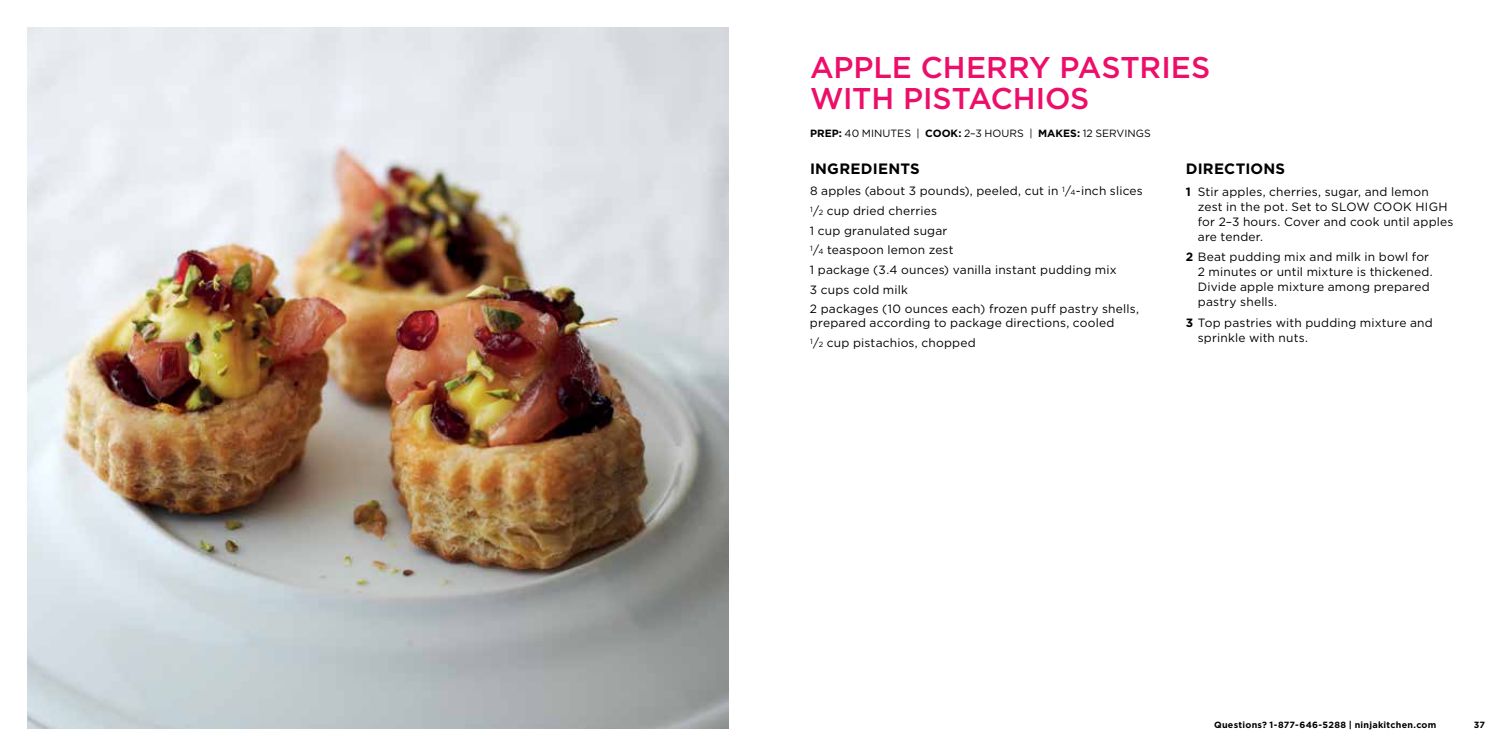
<style>
.page{position:relative;width:1512px;height:756px;background:#fff}
.page>*{position:absolute;margin:0;border:0;box-sizing:border-box;transform-origin:0 0}
.t1{font:500 30px/31.5px "Gotham";letter-spacing:-.005em;color:#ed0e6a}
.t2{font:700 15px "Gotham";letter-spacing:.015em;color:#000}
.t3{font:12px/15px "Gotham";letter-spacing:.015em;color:#000}
.t4{font:10.5px "Gotham";letter-spacing:.005em;color:#000}
.t5{font:700 9px "Gotham";letter-spacing:.03em;color:#000}
.s1{font-weight:700}
.s2{font-size:7.5px}
</style>
<div class="page">
<img style="left:27px;top:27px;width:702px;height:702px">
<h1 class="t1" style="left:810px;top:51px;width:402px">APPLE CHERRY PASTRIES<br>WITH PISTACHIOS</h1>
<p class="t4" style="left:810px;top:126px;width:342px"><span class="s1">PREP:</span> 40 MINUTES | <span class="s1">COOK:</span> 2–3 HOURS | <span class="s1">MAKES:</span> 12 SERVINGS</p>
<p class="t2" style="left:1186px;top:159px;width:101px">DIRECTIONS</p>
<p class="t3" style="left:1198px;top:184px;width:257px;text-indent:-12px"><span class="s1">1</span> Stir apples, cherries, sugar, and lemon zest in the pot. Set to SLOW COOK HIGH for 2–3 hours. Cover and cook until apples are tender.</p>
<p class="t3" style="left:1198px;top:249px;width:237px;text-indent:-12px"><span class="s1">2</span> Beat pudding mix and milk in bowl for<br>2 minutes or until mixture is thickened.<br>Divide apple mixture among prepared pastry shells.</p>
<p class="t3" style="left:1198px;top:315px;width:237px;text-indent:-12px"><span class="s1">3</span> Top pastries with pudding mixture and sprinkle with nuts.</p>
<p class="t2" style="left:810px;top:159px;width:111px">INGREDIENTS</p>
<p class="t3" style="left:810px;top:181px;width:334px;line-height:19.6px">8 apples (about 3 pounds), peeled, cut in <sup>1</sup>/<span class="s2">4</span>-inch slices <sup>1</sup>/<span class="s2">2</span> cup dried cherries<br>1 cup granulated sugar<br><sup>1</sup>/<span class="s2">4</span> teaspoon lemon zest<br>1 package (3.4 ounces) vanilla instant pudding mix<br>3 cups cold milk<br>2 packages (10 ounces each) frozen puff pastry shells,</p>
<p class="t3" style="left:810px;top:313px;width:306px;line-height:19.6px">prepared according to package directions, cooled<br><sup>1</sup>/<span class="s2">2</span> cup pistachios, chopped</p>
<p class="t5" style="left:1214px;top:719px;width:224px">Questions? 1-877-646-5288 | ninjakitchen.com</p>
<p class="t5" style="left:1474px;top:719px;width:13px">37</p>
</div>
